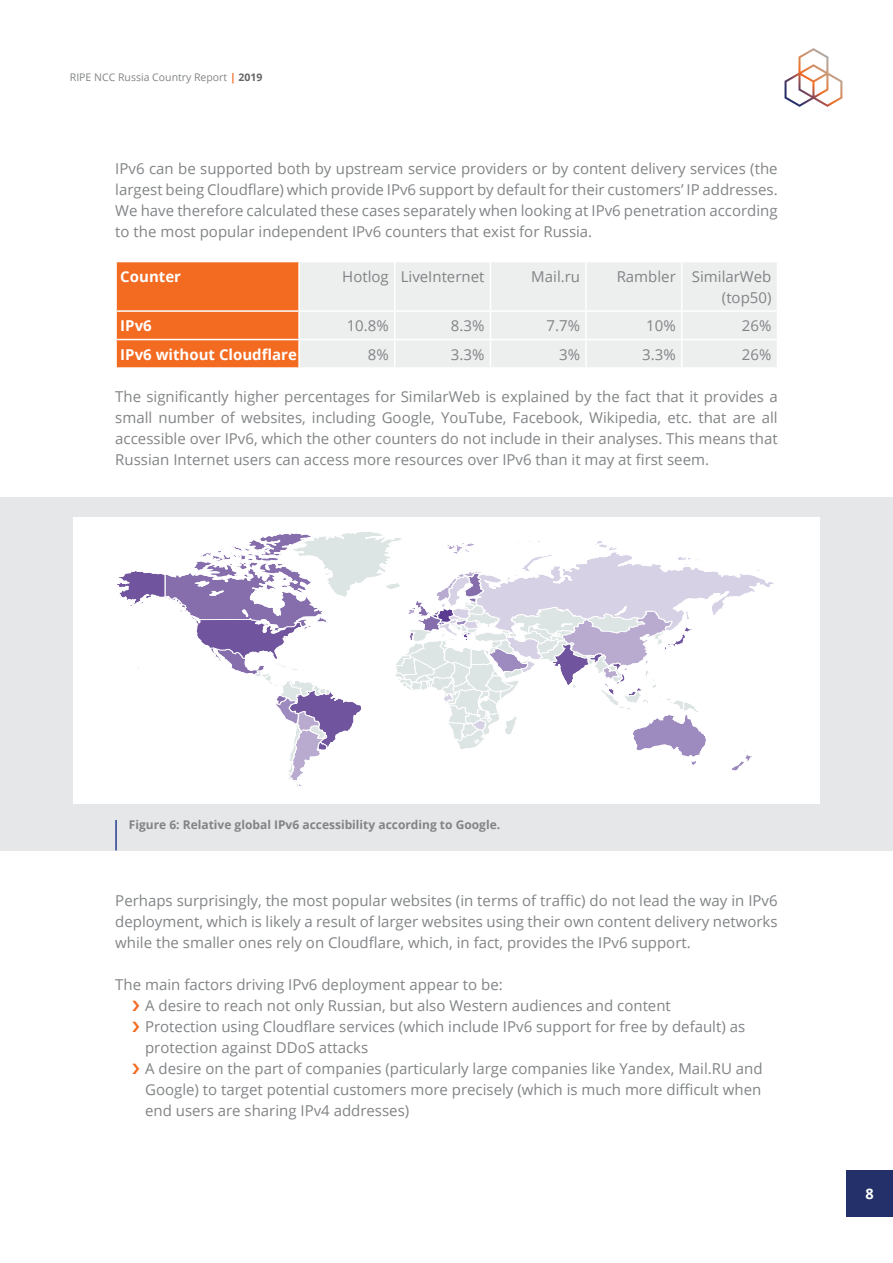
<style>
.page{position:relative;width:893px;height:1263px;background:#fff}
.page>*{position:absolute;margin:0;border:0;box-sizing:border-box;transform-origin:0 0}
.body_text{font:15px/21px "Open Sans";color:#818486;text-align:justify}
.body_text___white_sp{font:15px/21px "Open Sans";color:#818486;text-align:justify}
.table_body_text{font:15px/21px "Open Sans";color:#818486;text-align:right}
.table_total_1{font:700 15px "Open Sans";color:#fff}
.t1{font:700 14.55px "Open Sans";color:#fff}
.table_total_1-2{font:700 12px "Open Sans";color:#818486}
.t2{font:10.5px "Open Sans";color:#818486}
.s1{font-weight:700;color:#f36a21}
.s2{font-weight:700;color:#656666}
</style>
<div class="page">
<svg style="left:784px;top:48px;width:58px;height:59px"></svg>
<div style="left:846px;top:1169px;width:47px;height:47px;background:#243069"></div>
<div style="left:117px;top:262px;width:181px;height:105px;background:#f36a21"></div>
<div style="left:300px;top:262px;width:477px;height:105px;background:#edeeee"></div>
<hr style="left:394px;top:262px;width:1px;height:48px;background:#fff">
<hr style="left:490px;top:262px;width:1px;height:48px;background:#fff">
<hr style="left:585px;top:262px;width:2px;height:48px;background:#fff">
<hr style="left:681px;top:262px;width:1px;height:48px;background:#fff">
<hr style="left:115px;top:310px;width:184px;height:2px;background:#fff">
<hr style="left:299px;top:310px;width:96px;height:2px;background:#fff">
<hr style="left:395px;top:310px;width:95px;height:2px;background:#fff">
<hr style="left:490px;top:310px;width:96px;height:2px;background:#fff">
<hr style="left:586px;top:310px;width:96px;height:2px;background:#fff">
<hr style="left:585px;top:312px;width:2px;height:27px;background:#fff">
<hr style="left:682px;top:310px;width:96px;height:2px;background:#fff">
<hr style="left:115px;top:339px;width:184px;height:1px;background:#fff">
<hr style="left:299px;top:339px;width:96px;height:1px;background:#fff">
<hr style="left:395px;top:339px;width:95px;height:1px;background:#fff">
<svg style="left:394px;top:312px;width:1px;height:55px"></svg>
<hr style="left:490px;top:339px;width:96px;height:1px;background:#fff">
<svg style="left:490px;top:312px;width:1px;height:55px"></svg>
<hr style="left:586px;top:339px;width:96px;height:1px;background:#fff">
<hr style="left:585px;top:340px;width:2px;height:27px;background:#fff">
<hr style="left:682px;top:339px;width:96px;height:1px;background:#fff">
<svg style="left:681px;top:312px;width:1px;height:55px"></svg>
<div style="left:0;top:497px;width:893px;height:353px;background:#e6e7e9"></div>
<hr style="left:115px;top:820px;width:2px;height:30px;background:#253f8e">
<div style="left:73px;top:517px;width:747px;height:287px;background:#fff"></div>
<svg style="left:117px;top:532px;width:657px;height:254px"></svg>
<p class="t2" style="left:70px;top:70px;width:194px">RIPE NCC Russia Country Report <span class="s1">|</span> <span class="s2">2019</span></p>
<p class="body_text___white_sp" style="left:115px;top:157px;width:664px">IPv6 can be supported both by upstream service providers or by content delivery services (the largest being Cloudflare) which provide IPv6 support by default for their customers’ IP addresses.<br>We have therefore calculated these cases separately when looking at IPv6 penetration according to the most popular independent IPv6 counters that exist for Russia.</p>
<p class="table_total_1" style="left:120px;top:265px;width:62px">Counter</p>
<p class="table_body_text" style="left:342px;top:265px;width:48px">Hotlog</p>
<p class="table_body_text" style="left:401px;top:265px;width:85px">LiveInternet</p>
<p class="table_body_text" style="left:531px;top:265px;width:50px">Mail.ru</p>
<p class="table_body_text" style="left:617px;top:265px;width:61px">Rambler</p>
<p class="table_body_text" style="left:692px;top:265px;width:81px">SimilarWeb (top50)</p>
<p class="table_total_1" style="left:120px;top:315px;width:33px">IPv6</p>
<p class="table_body_text" style="left:347px;top:315px;width:44px">10.8%</p>
<p class="table_body_text" style="left:451px;top:315px;width:35px">8.3%</p>
<p class="table_body_text" style="left:547px;top:315px;width:35px">7.7%</p>
<p class="table_body_text" style="left:646px;top:315px;width:31px">10%</p>
<p class="table_body_text" style="left:742px;top:315px;width:31px">26%</p>
<p class="table_total_1" style="left:120px;top:343px;width:178px">IPv6 without Cloudflare</p>
<p class="table_body_text" style="left:368px;top:343px;width:22px">8%</p>
<p class="table_body_text" style="left:451px;top:343px;width:35px">3.3%</p>
<p class="table_body_text" style="left:559px;top:343px;width:22px">3%</p>
<p class="table_body_text" style="left:642px;top:343px;width:35px">3.3%</p>
<p class="table_body_text" style="left:742px;top:343px;width:31px">26%</p>
<p class="body_text" style="left:115px;top:385px;width:664px">The significantly higher percentages for SimilarWeb is explained by the fact that it provides a small number of websites, including Google, YouTube, Facebook, Wikipedia, etc. that are all accessible over IPv6, which the other counters do not include in their analyses. This means that Russian Internet users can access more resources over IPv6 than it may at first seem.</p>
<p class="table_total_1-2" style="left:129px;top:816px;width:373px">Figure 6: Relative global IPv6 accessibility according to Google.</p>
<p class="body_text" style="left:115px;top:889px;width:664px">Perhaps surprisingly, the most popular websites (in terms of traffic) do not lead the way in IPv6 deployment, which is likely a result of larger websites using their own content delivery networks while the smaller ones rely on Cloudflare, which, in fact, provides the IPv6 support.</p>
<p class="body_text" style="left:115px;top:973px;width:389px">The main factors driving IPv6 deployment appear to be:</p>
<p class="body_text" style="left:145px;top:994px;width:527px">A desire to reach not only Russian, but also Western audiences and content</p>
<p class="body_text" style="left:145px;top:1015px;width:602px">Protection using Cloudflare services (which include IPv6 support for free by default) as protection against DDoS attacks</p>
<p class="body_text" style="left:145px;top:1057px;width:619px">A desire on the part of companies (particularly large companies like Yandex, Mail.RU and Google) to target potential customers more precisely (which is much more difficult when end users are sharing IPv4 addresses)</p>
<p class="t1" style="left:865px;top:1183px;width:10px">8</p>
</div>
